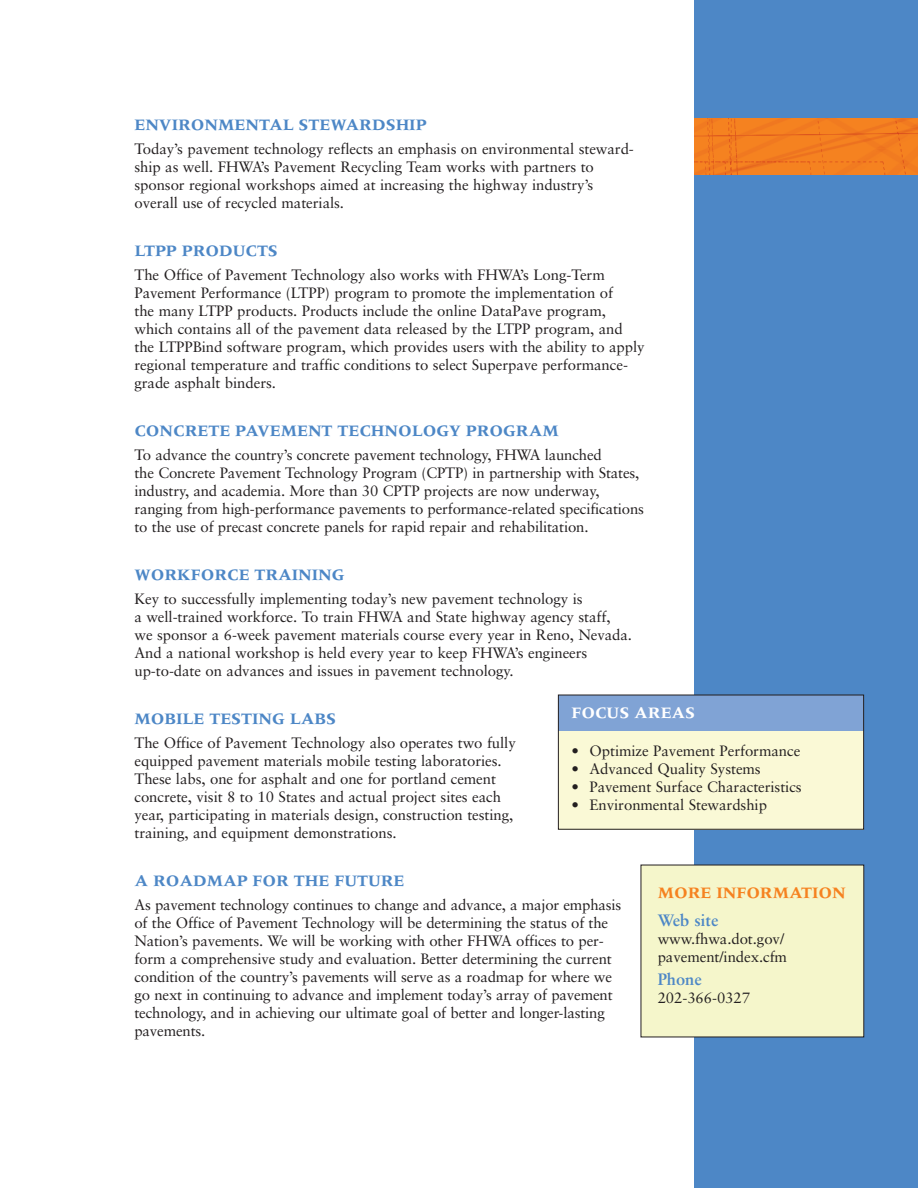
<style>
.page{position:relative;width:918px;height:1188px;background:#fff}
.page>*{position:absolute;margin:0;border:0;box-sizing:border-box;transform-origin:0 0}
.t1{font:700 16.5px "Meridien";letter-spacing:-.005em;color:#4d87c6}
.t2{font:700 16.5px "Meridien";letter-spacing:-.005em;color:#f58220}
.t3{font:700 16.5px "Sabon";color:#4d87c6}
.t4{font:700 16.5px "Meridien";letter-spacing:-.005em;color:#fff}
.t5{font:15px/18px "Sabon";letter-spacing:-.005em;color:#231f20}
</style>
<div class="page">
<div style="left:694px;top:0;width:224px;height:1188px;background:#4d87c6"></div>
<img style="left:694px;top:119px;width:224px;height:55px">
<div style="left:558px;top:695px;width:306px;height:135px;background:#faf9d6"></div>
<div style="left:558px;top:695px;width:306px;height:36px;background:#80a3d5"></div>
<div style="left:558px;top:695px;width:306px;height:135px;border:1px solid #231f20"></div>
<div style="left:641px;top:865px;width:223px;height:172px;background:#f5f6cb"></div>
<p class="t1" style="left:134px;top:118px;width:294px">ENVIRONMENTAL STEWARDSHIP</p>
<p class="t5" style="left:134px;top:141px;width:501px">Today’s pavement technology reflects an emphasis on environmental steward&shy;ship as well. FHWA’s Pavement Recycling Team works with partners to sponsor regional workshops aimed at increasing the highway industry’s overall use of recycled materials.</p>
<p class="t1" style="left:134px;top:244px;width:145px">LTPP PRODUCTS</p>
<p class="t5" style="left:134px;top:267px;width:512px">The Office of Pavement Technology also works with FHWA’s Long-Term Pavement Performance (LTPP) program to promote the implementation of<br>the many LTPP products. Products include the online DataPave program, which contains all of the pavement data released by the LTPP program, and the LTPPBind software program, which provides users with the ability to apply regional temperature and traffic conditions to select Superpave performance&shy;grade asphalt binders.</p>
<p class="t1" style="left:134px;top:424px;width:426px">CONCRETE PAVEMENT TECHNOLOGY PROGRAM</p>
<p class="t5" style="left:134px;top:447px;width:511px">To advance the country’s concrete pavement technology, FHWA launched<br>the Concrete Pavement Technology Program (CPTP) in partnership with States, industry, and academia. More than 30 CPTP projects are now underway, ranging from high-performance pavements to performance-related specifications to the use of precast concrete panels for rapid repair and rehabilitation.</p>
<p class="t1" style="left:134px;top:568px;width:212px">WORKFORCE TRAINING</p>
<p class="t5" style="left:134px;top:591px;width:499px">Key to successfully implementing today’s new pavement technology is<br>a well-trained workforce. To train FHWA and State highway agency staff, we sponsor a 6-week pavement materials course every year in Reno, Nevada.<br>And a national workshop is held every year to keep FHWA’s engineers up-to-date on advances and issues in pavement technology.</p>
<p class="t1" style="left:134px;top:712px;width:203px">MOBILE TESTING LABS</p>
<p class="t5" style="left:134px;top:735px;width:383px">The Office of Pavement Technology also operates two fully equipped pavement materials mobile testing laboratories.<br>These labs, one for asphalt and one for portland cement concrete, visit 8 to 10 States and actual project sites each year, participating in materials design, construction testing, training, and equipment demonstrations.</p>
<p class="t1" style="left:134px;top:874px;width:272px">A ROADMAP FOR THE FUTURE</p>
<p class="t5" style="left:134px;top:897px;width:488px">As pavement technology continues to change and advance, a major emphasis of the Office of Pavement Technology will be determining the status of the Nation’s pavements. We will be working with other FHWA offices to per&shy;form a comprehensive study and evaluation. Better determining the current condition of the country’s pavements will serve as a roadmap for where we go next in continuing to advance and implement today’s array of pavement technology, and in achieving our ultimate goal of better and longer-lasting pavements.</p>
<p class="t4" style="left:572px;top:707px;width:125px">FOCUS AREAS</p>
<p class="t5" style="left:572px;top:743px;width:230px">• Optimize Pavement Performance</p>
<p class="t5" style="left:572px;top:761px;width:191px">• Advanced Quality Systems</p>
<p class="t5" style="left:572px;top:779px;width:232px">• Pavement Surface Characteristics</p>
<p class="t5" style="left:572px;top:797px;width:197px">• Environmental Stewardship</p>
<p class="t2" style="left:658px;top:886px;width:190px">MORE INFORMATION</p>
<p class="t3" style="left:658px;top:914px;width:62px">Web site</p>
<p class="t5" style="left:658px;top:931px;width:131px">www.fhwa.dot.gov/ pavement/index.cfm</p>
<p class="t3" style="left:658px;top:972px;width:46px">Phone</p>
<p class="t5" style="left:658px;top:990px;width:94px">202-366-0327</p>
</div>
